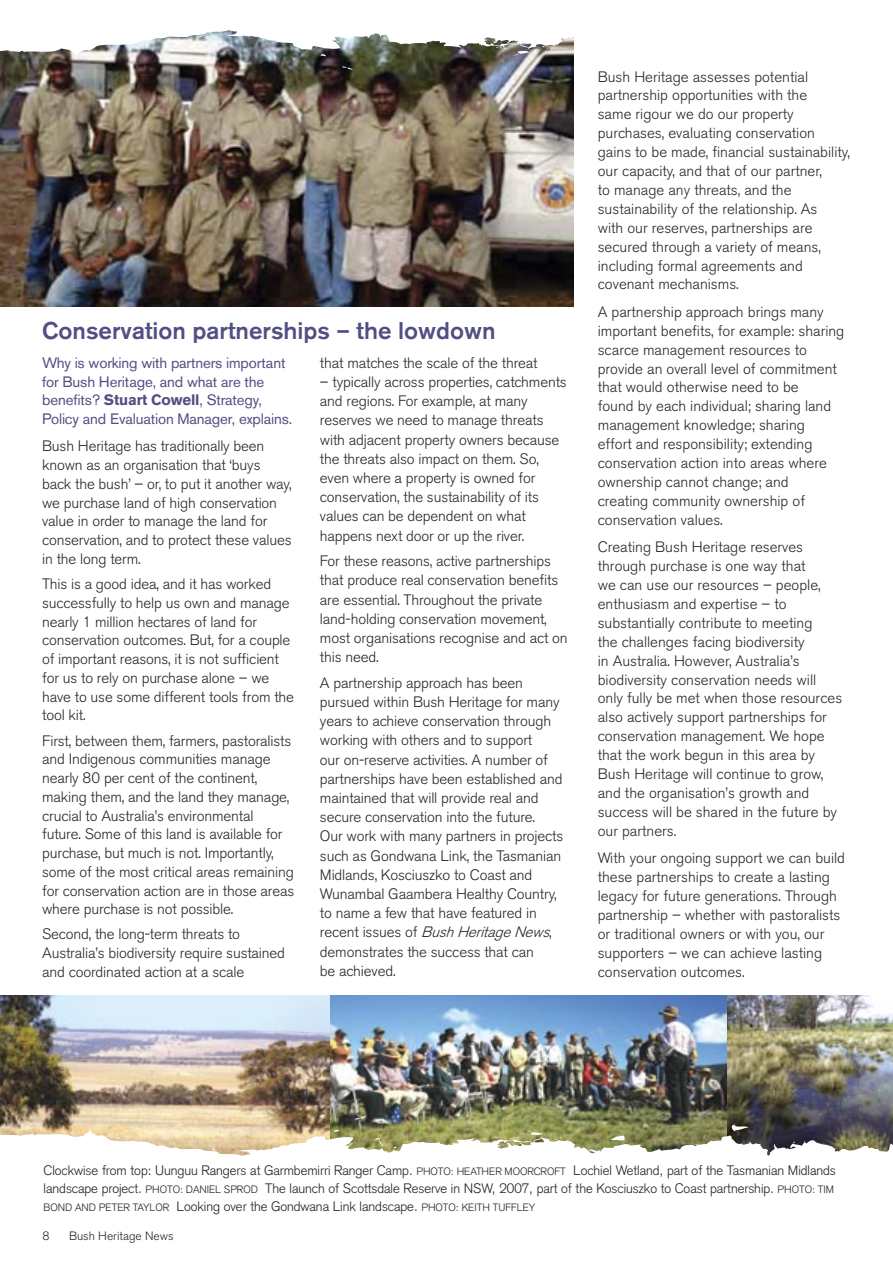
<style>
.page{position:relative;width:893px;height:1263px;background:#fff}
.page>*{position:absolute;margin:0;border:0;box-sizing:border-box;transform-origin:0 0}
.t1{font:500 24px "Akzidenz Grotesk BE";color:#514f83}
.t2{font:300 15px/18.9px "Akzidenz Grotesk BE";letter-spacing:-.01em;color:#272525}
.t3{font:15px/18.8px "Akzidenz Grotesk BE";letter-spacing:-.01em;color:#514f83}
.t4{font:300 13.5px/18px "Akzidenz Grotesk";letter-spacing:-.005em;color:#272525}
.t5{font:300 12px "Akzidenz Grotesk BE";color:#272525}
.t6{font:300 10.5px "Akzidenz Grotesk";letter-spacing:-.005em;color:#272525}
.s1{font-style:italic}
.s2{font-weight:700}
.s3{font-size:10.5px}
.s4{font-size:13.5px}
</style>
<div class="page">
<img style="left:0;top:56px;width:573px;height:250px">
<img style="left:330px;top:995px;width:397px;height:135px">
<img style="left:727px;top:995px;width:166px;height:135px">
<img style="left:0;top:995px;width:330px;height:135px">
<svg style="left:731px;top:1124px;width:18px;height:6px"></svg>
<svg style="left:355px;top:1116px;width:11px;height:3px"></svg>
<svg style="left:0;top:1130px;width:893px;height:26px"></svg>
<svg style="left:342px;top:66px;width:11px;height:4px"></svg>
<img style="left:0;top:30px;width:574px;height:26px">
<svg style="left:496px;top:42px;width:33px;height:14px"></svg>
<p class="t1" style="left:42px;top:316px;width:455px">Conservation partnerships – the lowdown</p>
<p class="t2" style="left:320px;top:353px;width:219px">that matches the scale of the threat</p>
<p class="t2" style="left:320px;top:373px;width:248px">– typically across properties, catchments and regions. For example, at many reserves we need to manage threats with adjacent property owners because the threats also impact on them. So, even where a property is owned for conservation, the sustainability of its values can be dependent on what happens next door or up the river.</p>
<p class="t2" style="left:320px;top:552px;width:249px">For these reasons, active partnerships that produce real conservation benefits are essential. Throughout the private land-holding conservation movement, most organisations recognise and act on this need.</p>
<p class="t2" style="left:320px;top:673px;width:245px">A partnership approach has been pursued within Bush Heritage for many years to achieve conservation through working with others and to support<br>our on-reserve activities. A number of partnerships have been established and maintained that will provide real and secure conservation into the future.<br>Our work with many partners in projects such as Gondwana Link, the Tasmanian Midlands, Kosciuszko to Coast and Wunambal Gaambera Healthy Country, to name a few that have featured in<br>r e c e n t i s s u e s o f <span class="s1">BushHeritageNews</span>, demonstrates the success that can<br>be achieved.</p>
<p class="t3" style="left:42px;top:353px;width:252px">Why is working with partners important for Bush Heritage, and what are the benefits? <span class="s2">Stuart Cowell</span>, Strategy, Policy and Evaluation Manager, explains.</p>
<p class="t2" style="left:42px;top:437px;width:251px">Bush Heritage has traditionally been known as an organisation that ‘buys back the bush’ – or, to put it another way, we purchase land of high conservation value in order to manage the land for conservation, and to protect these values in the long term.</p>
<p class="t2" style="left:42px;top:575px;width:253px">This is a good idea, and it has worked successfully to help us own and manage nearly 1 million hectares of land for conservation outcomes. But, for a couple of important reasons, it is not sufficient for us to rely on purchase alone – we have to use some different tools from the tool kit.</p>
<p class="t2" style="left:42px;top:731px;width:254px">First, between them, farmers, pastoralists and Indigenous communities manage nearly 80 per cent of the continent, making them, and the land they manage, crucial to Australia’s environmental future. Some of this land is available for purchase, but much is not. Importantly, some of the most critical areas remaining for conservation action are in those areas where purchase is not possible.</p>
<p class="t2" style="left:42px;top:925px;width:244px">Second, the long-term threats to<br>Australia’s biodiversity require sustained and coordinated action at a scale</p>
<p class="t2" style="left:598px;top:67px;width:254px">Bush Heritage assesses potential partnership opportunities with the<br>same rigour we do our property purchases, evaluating conservation gains to be made, financial sustainability, our capacity, and that of our partner,<br>to manage any threats, and the sustainability of the relationship. As<br>with our reserves, partnerships are secured through a variety of means, including formal agreements and covenant mechanisms.</p>
<p class="t2" style="left:598px;top:302px;width:248px">A partnership approach brings many important benefits, for example: sharing scarce management resources to provide an overall level of commitment that would otherwise need to be<br>found by each individual; sharing land management knowledge; sharing<br>effort and responsibility; extending conservation action into areas where ownership cannot change; and<br>creating community ownership of conservation values.</p>
<p class="t2" style="left:598px;top:538px;width:246px">Creating Bush Heritage reserves through purchase is one way that<br>we can use our resources – people, enthusiasm and expertise – to substantially contribute to meeting<br>the challenges facing biodiversity<br>in Australia. However, Australia’s biodiversity conservation needs will only fully be met when those resources also actively support partnerships for conservation management. We hope that the work begun in this area by Bush Heritage will continue to grow, and the organisation’s growth and success will be shared in the future by our partners.</p>
<p class="t2" style="left:598px;top:849px;width:249px">With your ongoing support we can build these partnerships to create a lasting legacy for future generations. Through partnership – whether with pastoralists or traditional owners or with you, our supporters – we can achieve lasting conservation outcomes.</p>
<p class="t4" style="left:44px;top:1161px;width:794px">Clockwise from top: Uunguu Rangers at Garmbemirri Ranger Camp. <span class="s3">PHOTO: HEATHER MOORCROFT</span> Lochiel Wetland, part of the Tasmanian Midlands landscape project. <span class="s3">PHOTO: DANIEL SPROD</span> The launch of Scottsdale Reserve in NSW, 2007, part of the Kosciuszko to Coast partnership. <span class="s3">PHOTO: TIM</span></p>
<p class="t6" style="left:44px;top:1201px;width:493px">BOND AND PETER TAYLOR <span class="s4">Looking over the Gondwana Link landscape.</span> PHOTO: KEITH TUFFLEY</p>
<p class="t5" style="left:43px;top:1229px;width:8px">8</p>
<p class="t5" style="left:69px;top:1229px;width:106px">Bush Heritage News</p>
</div>
